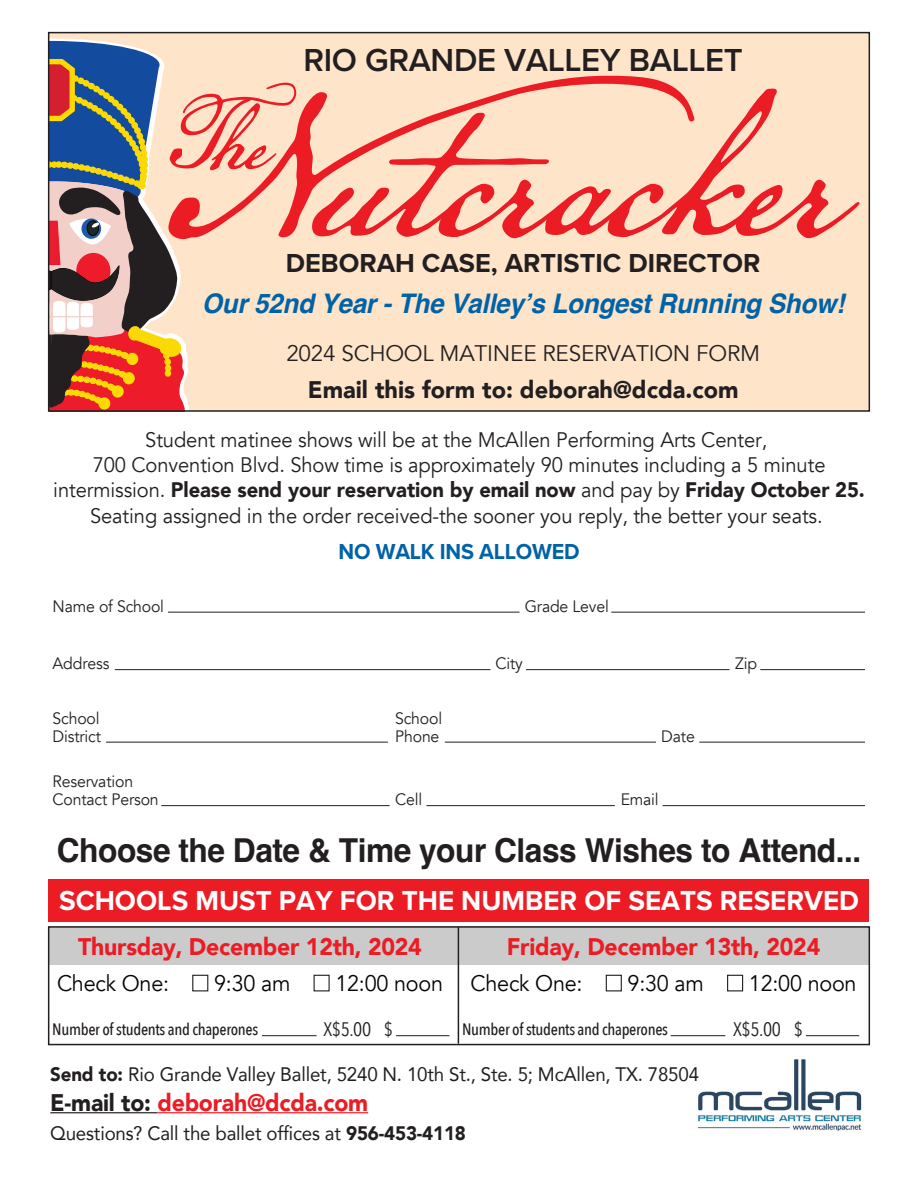
<style>
.page{position:relative;width:918px;height:1188px;background:#fff}
.page>*{position:absolute;margin:0;border:0;box-sizing:border-box;transform-origin:0 0}
.t1{font:700 33px "Helvetica";letter-spacing:-.015em;color:#231f20;scale:.96 1}
.t2{font:600 33px "Proxima Nova";letter-spacing:-.01em;color:#231f20}
.t3{font:700 28.5px "Proxima Nova";color:#fff}
.t4{font:italic 700 27px "Helvetica";letter-spacing:-.01em;color:#0062a7;scale:.96 1}
.t5{font:700 27px "Proxima Nova";color:#231f20}
.t6{font:900 24px "Avenir";letter-spacing:-.01em;color:#ec1c24;scale:.96 1}
.t7{font:900 24px "Avenir";color:#231f20}
.t8{font:22.5px "Avenir";letter-spacing:-.01em;color:#040503;scale:.96 1}
.t9{font:22.5px "Avenir";letter-spacing:-.01em;color:#231f20}
.t10{font:700 22.5px "Proxima Nova";letter-spacing:-.01em;color:#0062a7;scale:.96 1}
.t11{font:21px/25.2px "Avenir";letter-spacing:-.005em;color:#231f20;text-align:center;scale:.96 1}
.t12{font:19.5px "Avenir";letter-spacing:-.01em;color:#231f20;scale:.96 1}
.t13{font:19.5px "Avenir Next Condensed";color:#231f20}
.t14{font:16.5px/18px "Avenir";letter-spacing:-.01em;color:#231f20;scale:.96 1}
.t15{font:500 16.5px "Avenir Next Condensed";letter-spacing:-.02em;color:#231f20}
.s1{font-weight:900}
.s2{color:#231f20}
</style>
<div class="page">
<div style="left:49px;top:927px;width:820px;height:38px;background:#cbcbcb"></div>
<div style="left:49px;top:879px;width:820px;height:42px;background:#ec1c24"></div>
<div style="left:48px;top:926px;width:822px;height:119px;border:2px solid #231f20"></div>
<div style="left:49px;top:33px;width:820px;height:378px;background:#fee5ca"></div>
<img style="left:697px;top:1059px;width:165px;height:72px">
<hr style="left:611px;top:612px;width:254px;height:1px;background:#231f20">
<hr style="left:168px;top:612px;width:352px;height:1px;background:#231f20">
<hr style="left:760px;top:669px;width:105px;height:1px;background:#231f20">
<hr style="left:526px;top:669px;width:204px;height:1px;background:#231f20">
<hr style="left:115px;top:669px;width:375px;height:1px;background:#231f20">
<hr style="left:699px;top:742px;width:166px;height:1px;background:#231f20">
<hr style="left:445px;top:742px;width:211px;height:1px;background:#231f20">
<hr style="left:106px;top:742px;width:282px;height:1px;background:#231f20">
<hr style="left:663px;top:805px;width:202px;height:1px;background:#231f20">
<hr style="left:50px;top:1112px;width:107px;height:1px;background:#231f20">
<hr style="left:157px;top:1112px;width:211px;height:1px;background:#ec1c24">
<div style="left:192px;top:975px;width:16px;height:16px;border:1px solid #231f20"></div>
<div style="left:314px;top:975px;width:16px;height:16px;border:1px solid #231f20"></div>
<div style="left:606px;top:975px;width:16px;height:16px;border:1px solid #231f20"></div>
<div style="left:727px;top:975px;width:16px;height:16px;border:1px solid #231f20"></div>
<hr style="left:396px;top:1035px;width:53px;height:1px;background:#231f20">
<hr style="left:806px;top:1035px;width:53px;height:1px;background:#231f20">
<hr style="left:262px;top:1035px;width:55px;height:1px;background:#231f20">
<hr style="left:671px;top:1035px;width:54px;height:1px;background:#231f20">
<svg style="left:49px;top:31px;width:247px;height:378px"></svg>
<svg style="left:168px;top:76px;width:508px;height:163px"></svg>
<svg style="left:312px;top:89px;width:548px;height:149px"></svg>
<div style="left:48px;top:32px;width:822px;height:380px;border:2px solid #231f20"></div>
<hr style="left:426px;top:805px;width:189px;height:1px;background:#231f20">
<hr style="left:161px;top:805px;width:229px;height:1px;background:#231f20">
<hr style="left:458px;top:927px;width:1px;height:117px;background:#231f20">
<h1 class="t2" style="left:303px;top:35px;width:441px">RIO GRANDE VALLEY BALLET</h1>
<p class="t5" style="left:286px;top:243px;width:476px">DEBORAH CASE, ARTISTIC DIRECTOR</p>
<p class="t4" style="left:202px;top:287px;width:671px">Our 52nd Year - The Valley’s Longest Running Show!</p>
<p class="t9" style="left:286px;top:340px;width:475px">2024 SCHOOL MATINEE RESERVATION FORM</p>
<p class="t7" style="left:308px;top:369px;width:432px">Email this form to: deborah@dcda.com</p>
<p class="t11" style="left:53px;top:428px;width:847px">Student matinee shows will be at the McAllen Performing Arts Center,<br>700 Convention Blvd. Show time is approximately 90 minutes including a 5 minute intermission. <span class="s1">Please send your reservation by email now</span> and pay by <span class="s1">Friday October 25.<br></span>Seating assigned in the order received-the sooner you reply, the better your seats.</p>
<p class="t10" style="left:339px;top:535px;width:253px">NO WALK INS ALLOWED</p>
<p class="t14" style="left:53px;top:598px;width:118px">Name of School</p>
<p class="t14" style="left:525px;top:598px;width:89px">Grade Level</p>
<p class="t14" style="left:53px;top:655px;width:61px">Address</p>
<p class="t14" style="left:496px;top:655px;width:30px">City</p>
<p class="t14" style="left:735px;top:655px;width:24px">Zip</p>
<p class="t14" style="left:53px;top:710px;width:52px">School<br>District</p>
<p class="t14" style="left:53px;top:773px;width:112px">Reservation<br>Contact Person</p>
<p class="t14" style="left:395px;top:710px;width:51px">School<br>Phone</p>
<p class="t14" style="left:661px;top:728px;width:36px">Date</p>
<p class="t14" style="left:395px;top:791px;width:30px">Cell</p>
<p class="t14" style="left:621px;top:791px;width:41px">Email</p>
<h1 class="t1" style="left:57px;top:830px;width:839px">Choose the Date &amp; Time your Class Wishes to Attend...</h1>
<h2 class="t3" style="left:59px;top:880px;width:801px">SCHOOLS MUST PAY FOR THE NUMBER OF SEATS RESERVED</h2>
<p class="t6" style="left:78px;top:926px;width:360px">Thursday, December 12th, 2024</p>
<p class="t8" style="left:57px;top:970px;width:118px">Check One:</p>
<p class="t8" style="left:214px;top:970px;width:81px">9:30 am</p>
<p class="t8" style="left:335px;top:970px;width:114px">12:00 noon</p>
<p class="t6" style="left:507px;top:926px;width:328px">Friday, December 13th, 2024</p>
<p class="t8" style="left:471px;top:970px;width:118px">Check One:</p>
<p class="t8" style="left:628px;top:970px;width:81px">9:30 am</p>
<p class="t8" style="left:749px;top:970px;width:114px">12:00 noon</p>
<p class="t15" style="left:52px;top:1019px;width:208px">Number of students and chaperones</p>
<p class="t13" style="left:323px;top:1013px;width:71px">X$5.00 $</p>
<p class="t15" style="left:462px;top:1019px;width:208px">Number of students and chaperones</p>
<p class="t13" style="left:733px;top:1013px;width:71px">X$5.00 $</p>
<p class="t12" style="left:50px;top:1059px;width:677px"><span class="s1">Send to:</span> Rio Grande Valley Ballet, 5240 N. 10th St., Ste. 5; McAllen, TX. 78504</p>
<p class="t6" style="left:50px;top:1082px;width:333px"><span class="s2">E-mail to:</span> deborah@dcda.com</p>
<p class="t12" style="left:50px;top:1118px;width:435px">Questions? Call the ballet offices at <span class="s1">956-453-4118</span></p>
</div>
